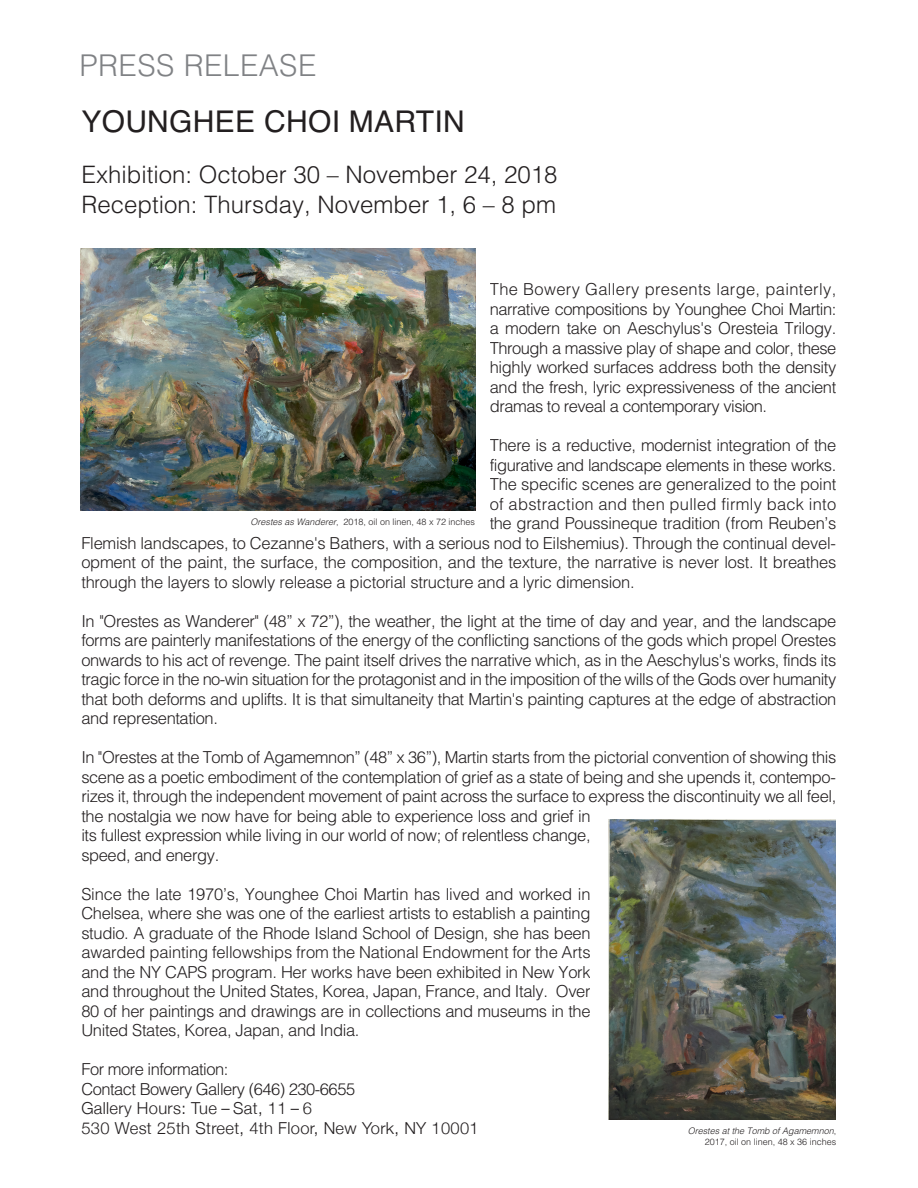
<style>
.page{position:relative;width:918px;height:1188px;background:#fff}
.page>*{position:absolute;margin:0;border:0;box-sizing:border-box;transform-origin:0 0}
.t1{font:30px "Helvetica";letter-spacing:.01em;color:#231f20}
.t2{font:300 30px "Helvetica";letter-spacing:.015em;color:#808285}
.t3{font:300 24px/30px "Helvetica";color:#231f20}
.t4{font:300 16.5px/19.5px "Helvetica";letter-spacing:-.025em;color:#231f20;text-align:justify}
.t5{font:300 16.5px/19.5px "Helvetica Neue";letter-spacing:.02em;color:#231f20}
.t6{font:300 16.5px "Helvetica";letter-spacing:.015em;color:#231f20}
.t7{font:300 9px/10.8px "Helvetica";color:#231f20;text-align:right}
.s1{font-style:italic}
</style>
<div class="page">
<img style="left:81px;top:248px;width:394px;height:263px">
<img style="left:609px;top:819px;width:227px;height:300px">
<h1 class="t2" style="left:79px;top:40px;width:239px">PRESS RELEASE</h1>
<h1 class="t1" style="left:81px;top:104px;width:385px">YOUNGHEE CHOI MARTIN</h1>
<h2 class="t3" style="left:81px;top:157px;width:478px">Exhibition: October 30 – November 24, 2018<br>Reception: Thursday, November 1, 6 – 8 pm</h2>
<p class="t4" style="left:490px;top:279px;width:348px">The Bowery Gallery presents large, painterly, narrative compositions by Younghee Choi Martin: a modern take on Aeschylus's Oresteia Trilogy.<br>Through a massive play of shape and color, these highly worked surfaces address both the density and the fresh, lyric expressiveness of the ancient dramas to reveal a contemporary vision.</p>
<p class="t4" style="left:490px;top:435px;width:348px">There is a reductive, modernist integration of the</p>
<p class="t4" style="left:490px;top:454px;width:348px">figurative and landscape elements in these works.</p>
<p class="t4" style="left:490px;top:474px;width:348px">The specific scenes are generalized to the point</p>
<p class="t6" style="left:490px;top:490px;width:348px">of abstraction and then pulled firmly back into</p>
<p class="t4" style="left:490px;top:513px;width:348px">the grand Poussineque tradition (from Reuben’s</p>
<p class="t4" style="left:81px;top:532px;width:756px">Flemish landscapes, to Cezanne's Bathers, with a serious nod to Eilshemius). Through the continual devel-</p>
<p class="t4" style="left:81px;top:552px;width:756px">opment of the paint, the surface, the composition, and the texture, the narrative is never lost. It breathes</p>
<p class="t4" style="left:81px;top:571px;width:555px">through the layers to slowly release a pictorial structure and a lyric dimension.</p>
<p class="t4" style="left:81px;top:610px;width:756px">In "Orestes as Wanderer" (48” x 72”), the weather, the light at the time of day and year, and the landscape forms are painterly manifestations of the energy of the conflicting sanctions of the gods which propel Orestes onwards to his act of revenge. The paint itself drives the narrative which, as in the Aeschylus's works, finds its tragic force in the no-win situation for the protagonist and in the imposition of the wills of the Gods over humanity that both deforms and uplifts. It is that simultaneity that Martin's painting captures at the edge of abstraction and representation.</p>
<p class="t4" style="left:81px;top:747px;width:756px;text-align:left">In "Orestes at the Tomb of Agamemnon” (48” x 36”), Martin starts from the pictorial convention of showing this scene as a poetic embodiment of the contemplation of grief as a state of being and she upends it, contempo&shy;rizes it, through the independent movement of paint across the surface to express the discontinuity we all feel, the nostalgia we now have for being able to experience loss and grief in<br>its fullest expression while living in our world of now; of relentless change,<br>speed, and energy.</p>
<p class="t4" style="left:81px;top:883px;width:511px">Since the late 1970’s, Younghee Choi Martin has lived and worked in Chelsea, where she was one of the earliest artists to establish a painting studio. A graduate of the Rhode Island School of Design, she has been awarded painting fellowships from the National Endowment for the Arts and the NY CAPS program. Her works have been exhibited in New York and throughout the United States, Korea, Japan, France, and Italy. Over 80 of her paintings and drawings are in collections and museums in the United States, Korea, Japan, and India.</p>
<p class="t4" style="left:81px;top:1059px;width:275px">For more information:<br>Contact Bowery Gallery (646) 230-6655</p>
<p class="t5" style="left:81px;top:1098px;width:399px">Gallery Hours: Tue – Sat, 11 – 6<br>530 West 25th Street, 4th Floor, New York, NY 10001</p>
<p class="t7" style="left:251px;top:516px;width:226px"><span class="s1">Orestes as Wanderer</span>, 2018, oil on linen, 48 x 72 inches</p>
<p class="t7" style="left:688px;top:1124px;width:150px"><span class="s1">Orestes at the Tomb of Agamemnon</span>,<br>2017, oil on linen, 48 x 36 inches</p>
</div>
